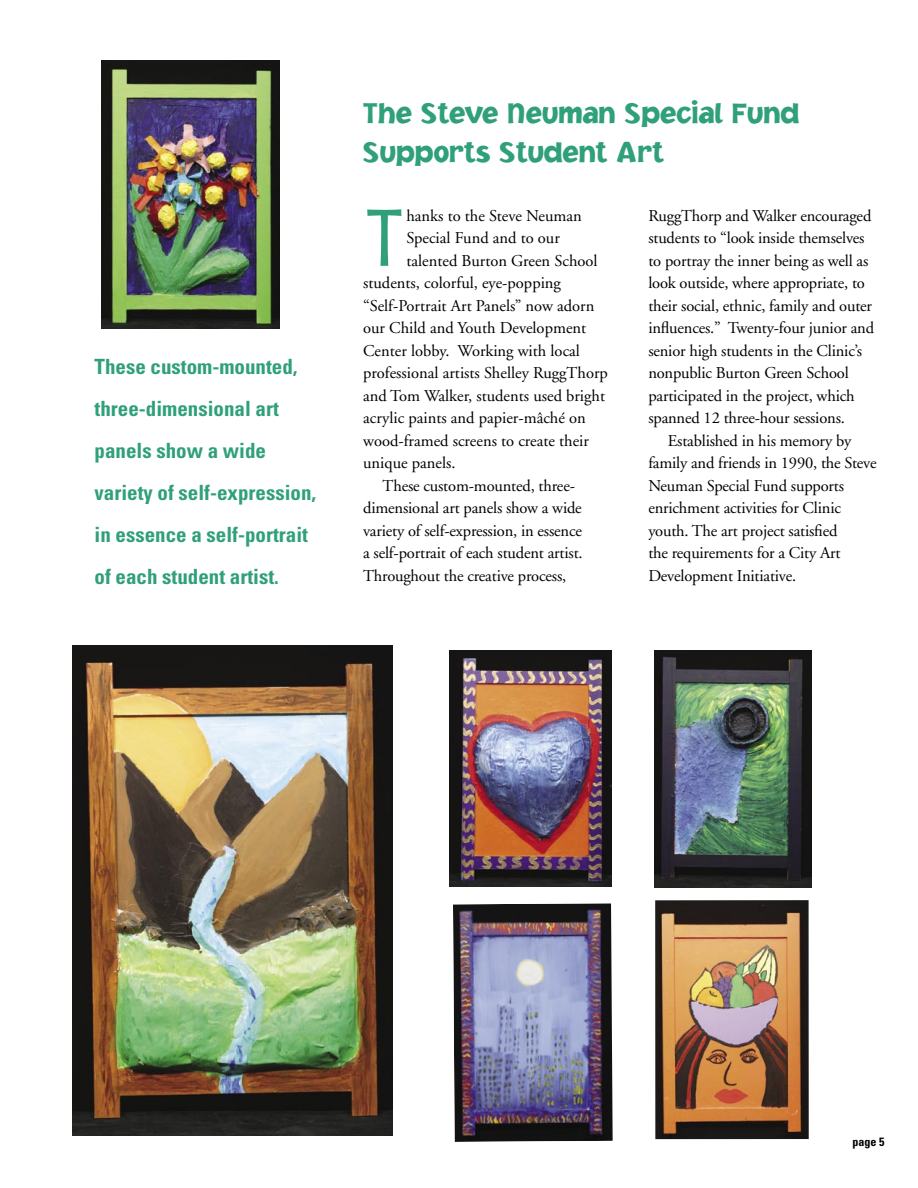
<style>
.page{position:relative;width:918px;height:1188px;background:#fff}
.page>*{position:absolute;margin:0;border:0;box-sizing:border-box;transform-origin:0 0}
.mj_text{font:300 84.3px "Jacoby ICG";color:#30a07a}
.mj_title{font:900 30px "Jacoby ICG";color:#30a07a}
.mj_pull{font:700 condensed 21px/42px "Univers";color:#30a07a}
.mj_text-2{font:16.5px/22.5px "Adobe Garamond";letter-spacing:-.01em;color:#000}
.mj_sub{font:700 condensed 12px "Univers";color:#000}
</style>
<div class="page">
<img style="left:101px;top:61px;width:178px;height:267px">
<img style="left:73px;top:646px;width:319px;height:489px">
<img style="left:453px;top:903px;width:160px;height:239px">
<img style="left:449px;top:650px;width:162px;height:236px">
<img style="left:655px;top:650px;width:157px;height:238px">
<img style="left:655px;top:900px;width:154px;height:239px">
<p class="mj_pull" style="left:95px;top:346px;width:223px">These custom-mounted, three-dimensional art panels show a wide variety of self-expression, in essence a self-portrait of each student artist.</p>
<p class="mj_title" style="left:363px;top:95px;width:438px">The Steve Neuman Special Fund</p>
<p class="mj_title" style="left:363px;top:134px;width:303px">Supports Student Art</p>
<p class="mj_text" style="left:363px;top:188px;width:45px">T</p>
<p class="mj_text-2" style="left:406px;top:205px;width:177px">hanks to the Steve Neuman</p>
<p class="mj_text-2" style="left:406px;top:227px;width:155px">Special Fund and to our</p>
<p class="mj_text-2" style="left:406px;top:250px;width:193px">talented Burton Green School</p>
<p class="mj_text-2" style="left:363px;top:272px;width:199px">students, colorful, eye-popping</p>
<p class="mj_text-2" style="left:363px;top:295px;width:233px">“Self-Portrait Art Panels” now adorn</p>
<p class="mj_text-2" style="left:363px;top:317px;width:225px">our Child and Youth Development</p>
<p class="mj_text-2" style="left:363px;top:340px;width:218px">Center lobby. Working with local</p>
<p class="mj_text-2" style="left:363px;top:362px;width:246px">professional artists Shelley RuggThorp</p>
<p class="mj_text-2" style="left:363px;top:385px;width:243px">and Tom Walker, students used bright</p>
<p class="mj_text-2" style="left:363px;top:407px;width:224px">acrylic paints and papier-mâché on</p>
<p class="mj_text-2" style="left:363px;top:430px;width:227px">wood-framed screens to create their</p>
<p class="mj_text-2" style="left:363px;top:452px;width:94px">unique panels.</p>
<p class="mj_text-2" style="left:363px;top:475px;width:221px;text-indent:20px">These custom-mounted, three&shy;dimensional art panels show a wide variety of self-expression, in essence a self-portrait of each student artist.<br>Throughout the creative process,</p>
<p class="mj_text-2" style="left:648px;top:205px;width:227px">RuggThorp and Walker encouraged students to “look inside themselves to portray the inner being as well as look outside, where appropriate, to their social, ethnic, family and outer influences.” Twenty-four junior and senior high students in the Clinic’s nonpublic Burton Green School participated in the project, which spanned 12 three-hour sessions.</p>
<p class="mj_text-2" style="left:648px;top:430px;width:230px;text-indent:20px">Established in his memory by family and friends in 1990, the Steve<br>Neuman Special Fund supports enrichment activities for Clinic youth. The art project satisfied<br>the requirements for a City Art<br>Development Initiative.</p>
<p class="mj_sub" style="left:852px;top:1135px;width:33px">page 5</p>
</div>
